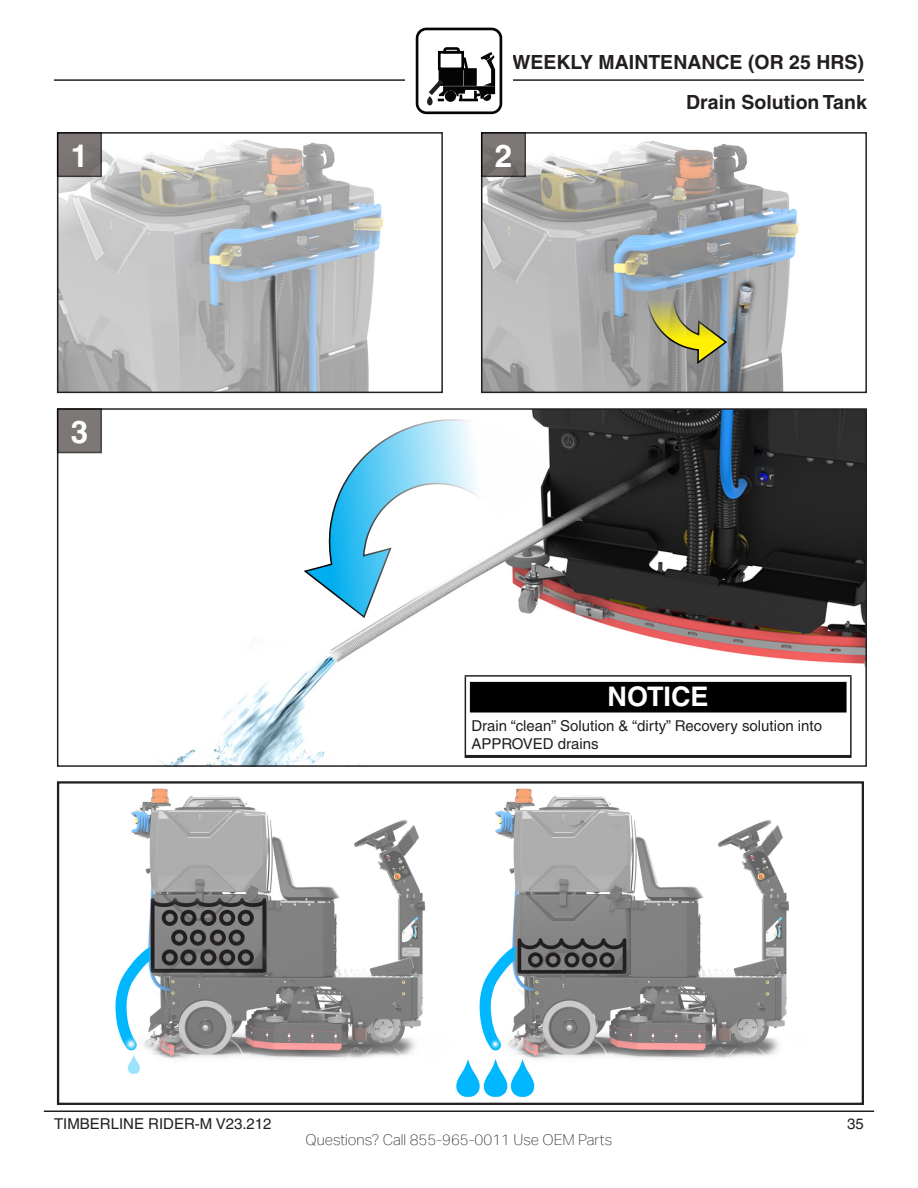
<style>
.page{position:relative;width:918px;height:1188px;background:#fff}
.page>*{position:absolute;margin:0;border:0;box-sizing:border-box;transform-origin:0 0}
.t1{font:700 31.5px "Helvetica";color:#fff}
.t2{font:700 27px "Helvetica";color:#fff}
.Sub_Header{font:700 19.5px "Helvetica";color:#231f20}
.Basic{font:15px/18px "Helvetica";color:#231f20}
.t3{font:100 15px "Aktiv Grotesk";color:#231f20}
</style>
<div class="page">
<hr style="left:44px;top:1111px;width:830px;height:1px;background:#231f20">
<hr style="left:54px;top:79px;width:810px;height:2px;background:#231f20">
<div style="left:405px;top:21px;width:108px;height:99px;background:#fff"></div>
<svg style="left:416px;top:28px;width:86px;height:86px"></svg>
<div style="left:418px;top:30px;width:82px;height:81px;background:#fff;border-radius:8px"></div>
<svg style="left:427px;top:47px;width:68px;height:59px"></svg>
<img style="left:60px;top:411px;width:804px;height:353px">
<div style="left:57px;top:408px;width:810px;height:359px;border:2px solid #231f20"></div>
<img style="left:60px;top:140px;width:324px;height:250px">
<div style="left:57px;top:132px;width:386px;height:261px;border:2px solid #231f20"></div>
<img style="left:484px;top:141px;width:315px;height:249px">
<div style="left:481px;top:132px;width:386px;height:261px;border:2px solid #231f20"></div>
<svg style="left:646px;top:232px;width:82px;height:134px;background:#99a292"></svg>
<svg style="left:302px;top:417px;width:264px;height:202px"></svg>
<div style="left:57px;top:132px;width:45px;height:45px;background:#7c7673;border:2px solid #000"></div>
<svg style="left:481px;top:132px;width:45px;height:45px;background:#6d6765"></svg>
<div style="left:57px;top:408px;width:45px;height:45px;background:#7d7775;border:2px solid #000"></div>
<hr style="left:465px;top:755px;width:387px;height:3px;background:#231f20">
<hr style="left:465px;top:675px;width:387px;height:2px;background:#231f20">
<hr style="left:465px;top:677px;width:1px;height:78px;background:#231f20">
<hr style="left:850px;top:677px;width:2px;height:78px;background:#231f20">
<div style="left:470px;top:682px;width:377px;height:31px;background:#000;border:2px solid #000"></div>
<img style="left:115px;top:788px;width:674px;height:309px">
<div style="left:57px;top:781px;width:807px;height:324px;border:2px solid #231f20"></div>
<p class="Sub_Header" style="left:512px;top:50px;width:353px">WEEKLY MAINTENANCE (OR 25 HRS)</p>
<p class="Sub_Header" style="left:686px;top:91px;width:182px">Drain Solution Tank</p>
<p class="t1" style="left:71px;top:136px;width:19px">1</p>
<p class="t1" style="left:495px;top:136px;width:19px">2</p>
<p class="t1" style="left:71px;top:413px;width:19px">3</p>
<p class="t2" style="left:608px;top:680px;width:102px">NOTICE</p>
<p class="Basic" style="left:471px;top:716px;width:352px">Drain “clean” Solution &amp; “dirty” Recovery solution into<br>APPROVED drains</p>
<p class="Basic" style="left:54px;top:1115px;width:219px">TIMBERLINE RIDER-M V23.212</p>
<p class="Basic" style="left:847px;top:1115px;width:18px">35</p>
<p class="t3" style="left:306px;top:1131px;width:308px">Questions? Call 855-965-0011 Use OEM Parts</p>
</div>
